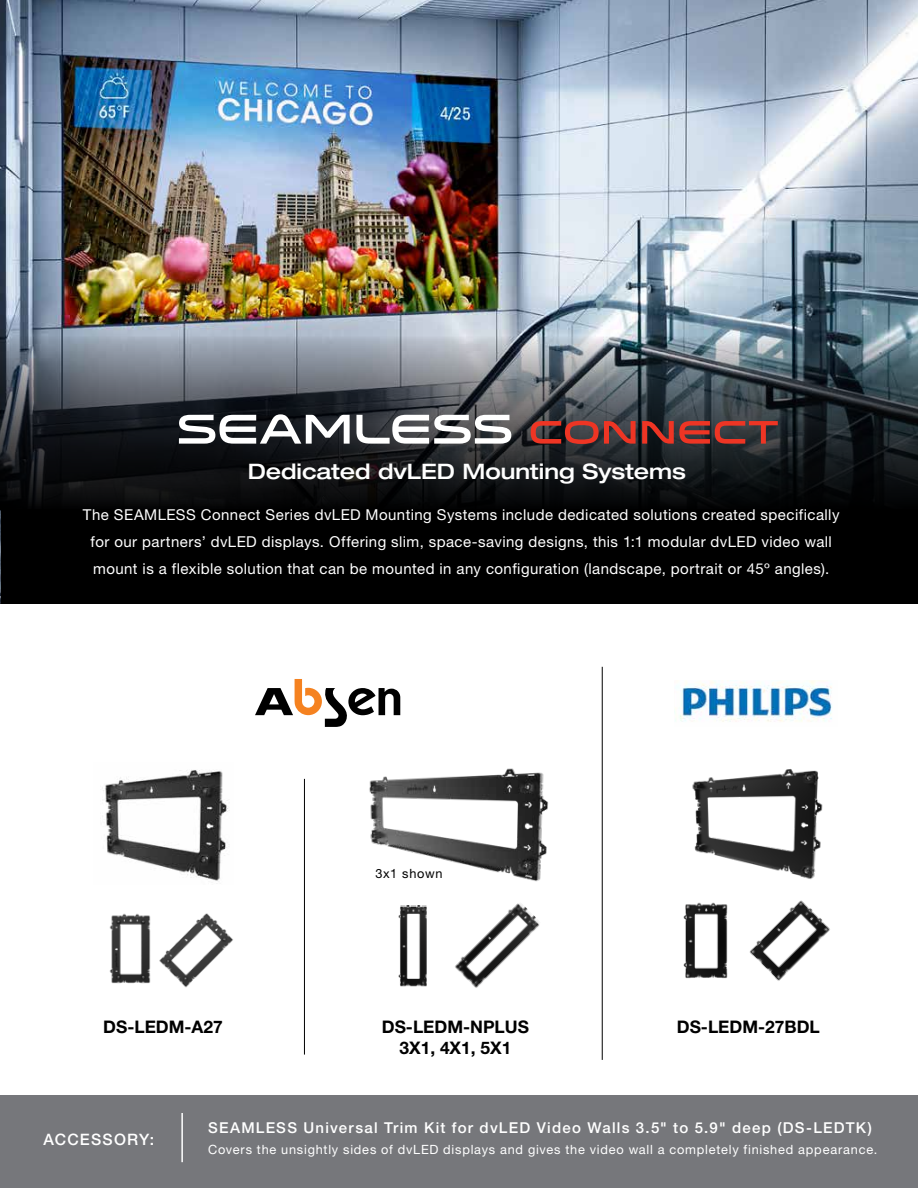
<style>
.page{position:relative;width:918px;height:1188px;background:#fff}
.page>*{position:absolute;margin:0;border:0;box-sizing:border-box;transform-origin:0 0}
.t1{font:500 expanded 21.3px "Helvetica Neue LT Std";color:#fff}
.t2{font:700 17.4px/20.9px "Helvetica Neue LT Std";color:#000;text-align:center}
.t3{font:500 15.75px "Helvetica Neue LT Std";letter-spacing:.08em;color:#fff}
.t4{font:15px/27px "Helvetica Neue LT Std";letter-spacing:.03em;color:#fff;text-align:center}
.t5{font:500 15px "Helvetica Neue LT Std";letter-spacing:.08em;color:#fff}
.t6{font:12.75px "Helvetica Neue LT Std";letter-spacing:.06em;color:#fff}
.t7{font:12.75px "Helvetica Neue LT Std";letter-spacing:.055em;color:#000}
</style>
<div class="page">
<img style="left:0;top:0;width:918px;height:604px">
<div style="left:0;top:1096px;width:918px;height:92px;background:#76777b"></div>
<div style="left:1px;top:509px;width:917px;height:95px;background:#000"></div>
<svg style="left:0;top:335px;width:918px;height:174px;background:#3a4045"></svg>
<svg style="left:531px;top:421px;width:247px;height:23px;background:#7d332f"></svg>
<svg style="left:179px;top:414px;width:171px;height:30px"></svg>
<svg style="left:356px;top:415px;width:155px;height:29px"></svg>
<hr style="left:181px;top:1113px;width:2px;height:49px;background:#fff">
<svg style="left:255px;top:679px;width:145px;height:48px"></svg>
<img style="left:675px;top:680px;width:157px;height:42px">
<hr style="left:602px;top:667px;width:1px;height:393px;background:#000">
<img style="left:692px;top:769px;width:131px;height:111px">
<img style="left:683px;top:902px;width:45px;height:77px">
<img style="left:749px;top:900px;width:81px;height:81px">
<img style="left:369px;top:768px;width:180px;height:114px">
<img style="left:398px;top:905px;width:29px;height:82px">
<img style="left:455px;top:903px;width:85px;height:85px">
<img style="left:102px;top:770px;width:128px;height:112px">
<img style="left:159px;top:913px;width:74px;height:75px">
<img style="left:109px;top:913px;width:42px;height:71px">
<hr style="left:304px;top:779px;width:1px;height:276px;background:#000">
<h1 class="t1" style="left:248px;top:458px;width:440px">Dedicated dvLED Mounting Systems</h1>
<p class="t4" style="left:83px;top:501px;width:758px">The SEAMLESS Connect Series dvLED Mounting Systems include dedicated solutions created specifically for our partners’ dvLED displays. Offering slim, space-saving designs, this 1:1 modular dvLED video wall mount is a flexible solution that can be mounted in any configuration (landscape, portrait or 45º angles).</p>
<p class="t7" style="left:375px;top:866px;width:69px">3x1 shown</p>
<p class="t2" style="left:103px;top:1016px;width:121px">DS-LEDM-A27</p>
<p class="t2" style="left:382px;top:1016px;width:149px">DS-LEDM-NPLUS<br>3X1, 4X1, 5X1</p>
<p class="t2" style="left:677px;top:1016px;width:145px">DS-LEDM-27BDL</p>
<p class="t3" style="left:43px;top:1130px;width:112px">ACCESSORY:</p>
<p class="t5" style="left:208px;top:1119px;width:665px">SEAMLESS Universal Trim Kit for dvLED Video Walls 3.5" to 5.9" deep (DS-LEDTK)</p>
<p class="t6" style="left:208px;top:1142px;width:671px">Covers the unsightly sides of dvLED displays and gives the video wall a completely finished appearance.</p>
</div>
